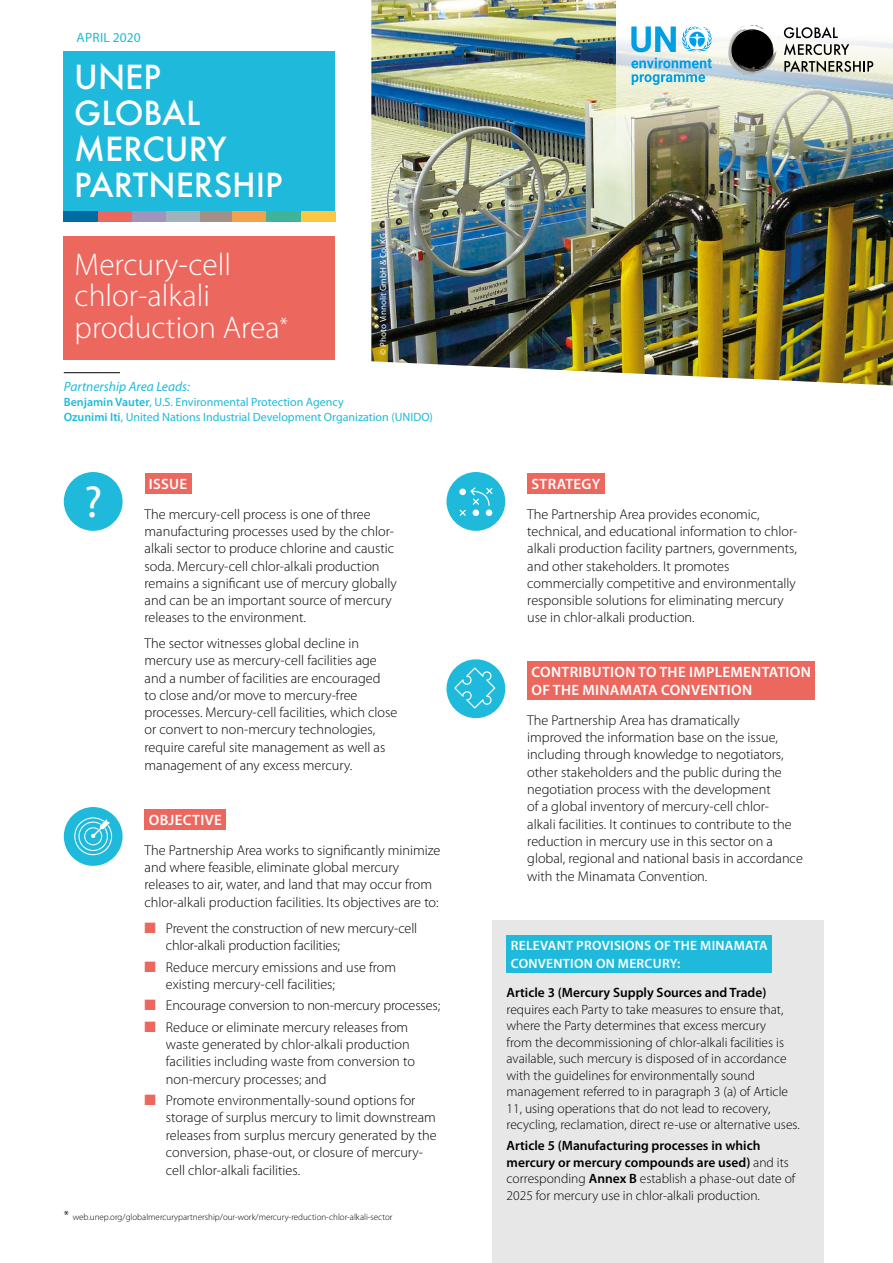
<style>
.page{position:relative;width:893px;height:1263px;background:#fff}
.page>*{position:absolute;margin:0;border:0;box-sizing:border-box;transform-origin:0 0}
.t1{font:45px "Myriad Pro";color:#fff}
.t2{font:500 32.25px/35.8px "Futura";color:#fff}
.t3{font:300 31.5px/31.5px "Myriad Pro";color:#fff}
.t4{font:600 15px/18px "Myriad Pro";letter-spacing:.02em;color:#fff}
.t5{font:300 14.25px/17.4px "Myriad Pro";color:#000}
.t6{font:300 13.5px/16.5px "Myriad Pro";color:#000}
.t7{font:600 13.5px/18px "Myriad Pro";letter-spacing:.02em;color:#fff}
.t8{font:600 13.5px "Myriad Pro";color:#000}
.t9{font:italic 13.5px "Myriad Pro";color:#1fbadb}
.t10{font:13.5px "Myriad Pro";letter-spacing:.02em;color:#1fbadb}
.t11{font:12px/15px "Myriad Pro";color:#1fbadb}
.t12{font:300 9px "Myriad Pro";color:#000}
.t13{font:9px "Myriad Pro";color:#fff}
.s1{font-weight:600}
.s2{color:#ec675e}
.s3{font-size:13.5px}
</style>
<div class="page">
<div style="left:64px;top:472px;width:59px;height:59px;background:#1fbadb;border-radius:50%"></div>
<div style="left:446px;top:472px;width:59px;height:59px;background:#1fbadb;border-radius:50%"></div>
<svg style="left:459px;top:487px;width:33px;height:29px"></svg>
<div style="left:64px;top:807px;width:59px;height:59px;background:#1fbadb;border-radius:50%"></div>
<svg style="left:74px;top:817px;width:38px;height:38px"></svg>
<div style="left:446px;top:659px;width:59px;height:59px;background:#1fbadb;border-radius:50%"></div>
<svg style="left:454px;top:668px;width:41px;height:40px"></svg>
<div style="left:145px;top:809px;width:81px;height:21px;background:#ec675e"></div>
<div style="left:527px;top:473px;width:78px;height:21px;background:#ec675e"></div>
<div style="left:527px;top:661px;width:288px;height:39px;background:#ec675e"></div>
<div style="left:145px;top:473px;width:47px;height:21px;background:#ec675e"></div>
<img style="left:371px;top:0;width:522px;height:385px">
<div style="left:64px;top:237px;width:271px;height:123px;background:#ec675e"></div>
<div style="left:492px;top:920px;width:332px;height:343px;background:#e7e7e7"></div>
<hr style="left:64px;top:372px;width:56px;height:1px;background:#000">
<div style="left:507px;top:936px;width:265px;height:37px;background:#1fbadb"></div>
<div style="left:64px;top:51px;width:271px;height:160px;background:#1fbadb"></div>
<div style="left:64px;top:211px;width:34px;height:10px;background:#006ca3"></div>
<div style="left:98px;top:211px;width:34px;height:10px;background:#ec675e"></div>
<div style="left:132px;top:211px;width:35px;height:10px;background:#9e94bc"></div>
<div style="left:167px;top:211px;width:34px;height:10px;background:#a2b2ba"></div>
<div style="left:201px;top:211px;width:34px;height:10px;background:#a19088"></div>
<div style="left:232px;top:211px;width:35px;height:10px;background:#f5a04c"></div>
<div style="left:267px;top:211px;width:34px;height:10px;background:#3fb498"></div>
<div style="left:301px;top:211px;width:34px;height:10px;background:#fdc643"></div>
<img style="left:616px;top:0;width:277px;height:265px">
<svg style="left:728px;top:25px;width:48px;height:50px"></svg>
<svg style="left:784px;top:27px;width:89px;height:45px"></svg>
<svg style="left:631px;top:26px;width:81px;height:26px"></svg>
<svg style="left:631px;top:58px;width:81px;height:10px"></svg>
<svg style="left:632px;top:74px;width:73px;height:11px"></svg>
<p class="t10" style="left:77px;top:29px;width:66px">APRIL 2020</p>
<h2 class="t2" style="left:74px;top:59px;width:210px">UNEP<br>GLOBAL<br>MERCURY<br>PARTNERSHIP</h2>
<h3 class="t3" style="left:75px;top:248px;width:215px">Mercury-cell chlor-alkali production Area<sup>*</sup></h3>
<p class="t13" style="left:377px;top:354px;width:122px;rotate:-90deg">© Photo Vinnolit GmbH &amp; Co. KG</p>
<p class="t9" style="left:64px;top:378px;width:128px">Partnership Area Leads:</p>
<p class="t11" style="left:64px;top:394px;width:371px"><span class="s1">Benjamin Vauter</span>, U.S. Environmental Protection Agency<br><span class="s1">Ozunimi Iti</span>, United Nations Industrial Development Organization (UNIDO)</p>
<h1 class="t1" style="left:84px;top:474px;width:20px">?</h1>
<p class="t4" style="left:149px;top:474px;width:40px">ISSUE</p>
<p class="t5" style="left:145px;top:505px;width:254px">The mercury-cell process is one of three manufacturing processes used by the chlor&shy;alkali sector to produce chlorine and caustic soda. Mercury-cell chlor-alkali production remains a significant use of mercury globally and can be an important source of mercury releases to the environment.</p>
<p class="t5" style="left:145px;top:634px;width:254px">The sector witnesses global decline in mercury use as mercury-cell facilities age and a number of facilities are encouraged<br>to close and/or move to mercury-free processes. Mercury-cell facilities, which close or convert to non-mercury technologies, require careful site management as well as management of any excess mercury.</p>
<p class="t4" style="left:149px;top:810px;width:74px">OBJECTIVE</p>
<p class="t5" style="left:145px;top:841px;width:297px">The Partnership Area works to significantly minimize and where feasible, eliminate global mercury releases to air, water, and land that may occur from chlor-alkali production facilities. Its objectives are to:</p>
<p class="t5" style="left:166px;top:919px;width:253px;text-indent:-21px"><span class="s2">■</span> Prevent the construction of new mercury-cell chlor-alkali production facilities;</p>
<p class="t5" style="left:166px;top:958px;width:232px;text-indent:-21px"><span class="s2">■</span> Reduce mercury emissions and use from existing mercury-cell facilities;</p>
<p class="t5" style="left:145px;top:997px;width:297px"><span class="s2">■</span> Encourage conversion to non-mercury processes;</p>
<p class="t5" style="left:166px;top:1018px;width:251px;text-indent:-21px"><span class="s2">■</span> Reduce or eliminate mercury releases from waste generated by chlor-alkali production facilities including waste from conversion to non-mercury processes; and</p>
<p class="t5" style="left:166px;top:1092px;width:272px;text-indent:-21px"><span class="s2">■</span> Promote environmentally-sound options for storage of surplus mercury to limit downstream releases from surplus mercury generated by the conversion, phase-out, or closure of mercury&shy;cell chlor-alkali facilities.</p>
<p class="t12" style="left:64px;top:1211px;width:330px"><span class="s3">*</span> web.unep.org/globalmercurypartnership/our-work/mercury-reduction-chlor-alkali-sector</p>
<p class="t4" style="left:531px;top:474px;width:70px">STRATEGY</p>
<p class="t5" style="left:527px;top:505px;width:272px">The Partnership Area provides economic, technical, and educational information to chlor&shy;alkali production facility partners, governments, and other stakeholders. It promotes commercially competitive and environmentally responsible solutions for eliminating mercury use in chlor-alkali production.</p>
<p class="t4" style="left:531px;top:662px;width:281px">CONTRIBUTION TO THE IMPLEMENTATION<br>OF THE MINAMATA CONVENTION</p>
<p class="t5" style="left:527px;top:711px;width:277px">The Partnership Area has dramatically<br>improved the information base on the issue, including through knowledge to negotiators, other stakeholders and the public during the negotiation process with the development<br>of a global inventory of mercury-cell chlor-<br>alkali facilities. It continues to contribute to the reduction in mercury use in this sector on a global, regional and national basis in accordance with the Minamata Convention.</p>
<p class="t7" style="left:511px;top:936px;width:258px">RELEVANT PROVISIONS OF THE MINAMATA<br>CONVENTION ON MERCURY:</p>
<p class="t8" style="left:507px;top:984px;width:261px">Article 3 (Mercury Supply Sources and Trade)</p>
<p class="t6" style="left:507px;top:1001px;width:295px">requires each Party to take measures to ensure that, where the Party determines that excess mercury<br>from the decommissioning of chlor-alkali facilities is available, such mercury is disposed of in accordance with the guidelines for environmentally sound management referred to in paragraph 3 (a) of Article 11, using operations that do not lead to recovery, recycling, reclamation, direct re-use or alternative uses.</p>
<p class="t6" style="left:507px;top:1137px;width:290px"><span class="s1">Article 5 (Manufacturing processes in which mercury or mercury compounds are used)</span> and its corresponding <span class="s1">Annex B</span> establish a phase-out date of 2025 for mercury use in chlor-alkali production.</p>
</div>
